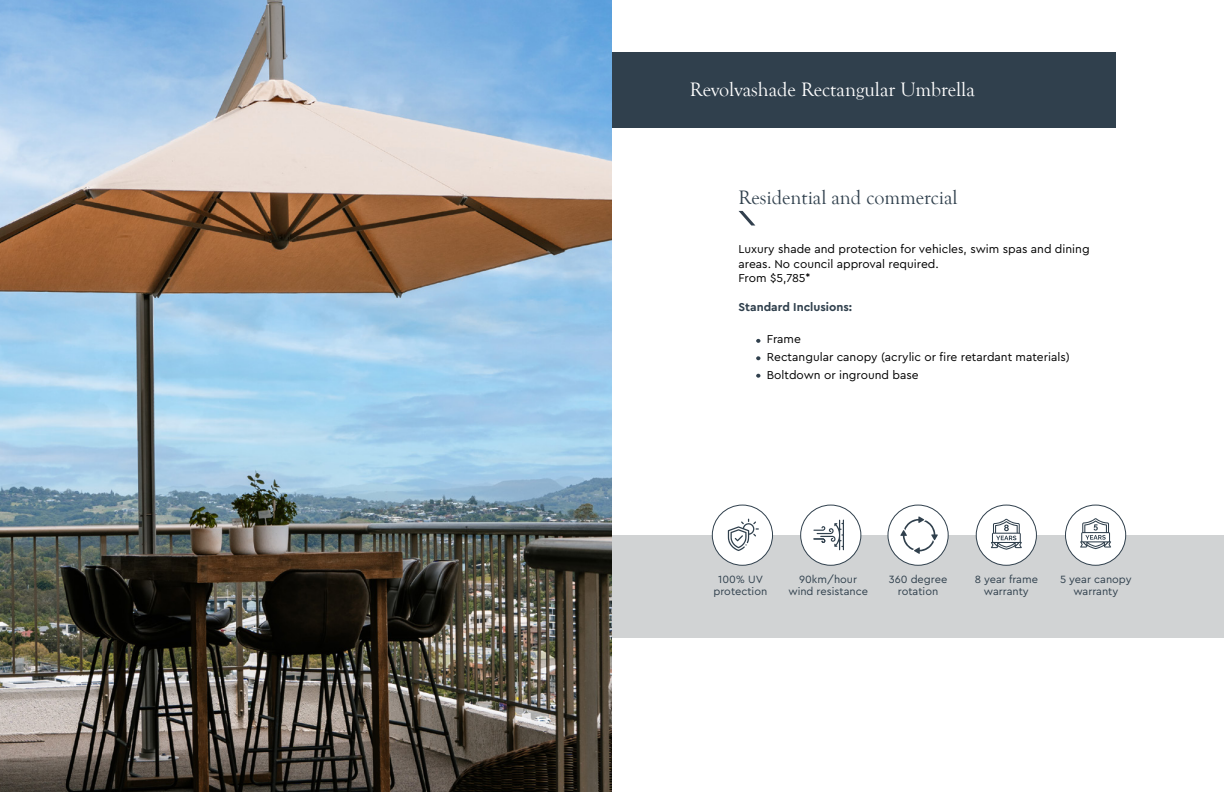
<style>
.page{position:relative;width:1224px;height:792px;background:#fff}
.page>*{position:absolute;margin:0;border:0;box-sizing:border-box;transform-origin:0 0}
.t1{font:20px "Goudy Old Style T";color:#fff}
.t2{font:20px "Goudy Old Style T";color:#30404d}
.t3{font:12px/14.4px "Cera Pro";color:#000}
.t4{font:700 12px "Cera Pro";color:#30404d}
.t5{font:11px/12px "Cera Pro";color:#30404d;text-align:center}
</style>
<div class="page">
<div style="left:540px;top:53px;width:575px;height:75px;background:#30404d"></div>
<img style="left:0;top:0;width:612px;height:792px">
<svg style="left:756px;top:339px;width:4px;height:4px"></svg>
<svg style="left:756px;top:356px;width:4px;height:4px"></svg>
<svg style="left:756px;top:374px;width:4px;height:4px"></svg>
<div style="left:612px;top:535px;width:612px;height:103px;background:#d1d3d4"></div>
<div style="left:712px;top:505px;width:61px;height:60px;background:#fff;border-radius:50%"></div>
<div style="left:712px;top:505px;width:61px;height:61px;border:1px solid #30404d;border-radius:50%"></div>
<svg style="left:728px;top:519px;width:31px;height:32px"></svg>
<div style="left:801px;top:505px;width:60px;height:60px;background:#fff;border-radius:50%"></div>
<div style="left:800px;top:505px;width:61px;height:61px;border:1px solid #30404d;border-radius:50%"></div>
<svg style="left:813px;top:520px;width:31px;height:30px"></svg>
<div style="left:888px;top:505px;width:60px;height:60px;background:#fff;border-radius:50%"></div>
<div style="left:887px;top:505px;width:62px;height:61px;border:1px solid #30404d;border-radius:50%"></div>
<svg style="left:900px;top:516px;width:38px;height:38px"></svg>
<div style="left:976px;top:505px;width:60px;height:60px;background:#fff;border-radius:50%"></div>
<div style="left:976px;top:505px;width:61px;height:61px;border:1px solid #30404d;border-radius:50%"></div>
<svg style="left:991px;top:519px;width:31px;height:31px"></svg>
<div style="left:1066px;top:505px;width:60px;height:60px;background:#fff;border-radius:50%"></div>
<div style="left:1065px;top:505px;width:61px;height:61px;border:1px solid #30404d;border-radius:50%"></div>
<svg style="left:1080px;top:518px;width:31px;height:31px"></svg>
<svg style="left:739px;top:211px;width:16px;height:14px"></svg>
<h1 class="t1" style="left:690px;top:78px;width:286px">Revolvashade Rectangular Umbrella</h1>
<h1 class="t2" style="left:739px;top:186px;width:221px">Residential and commercial</h1>
<p class="t3" style="left:739px;top:242px;width:353px">Luxury shade and protection for vehicles, swim spas and dining areas. No council approval required.<br>From $5,785*</p>
<p class="t4" style="left:739px;top:299px;width:115px">Standard Inclusions:</p>
<p class="t3" style="left:767px;top:330px;width:304px;line-height:18px">Frame<br>Rectangular canopy (acrylic or fire retardant materials)<br>Boltdown or inground base</p>
<p class="t5" style="left:788px;top:573px;width:81px">90km/hour wind resistance</p>
<p class="t5" style="left:714px;top:573px;width:55px">100% UV protection</p>
<p class="t5" style="left:889px;top:573px;width:60px">360 degree rotation</p>
<p class="t5" style="left:975px;top:573px;width:65px">8 year frame warranty</p>
<p class="t5" style="left:1060px;top:573px;width:73px">5 year canopy warranty</p>
</div>
